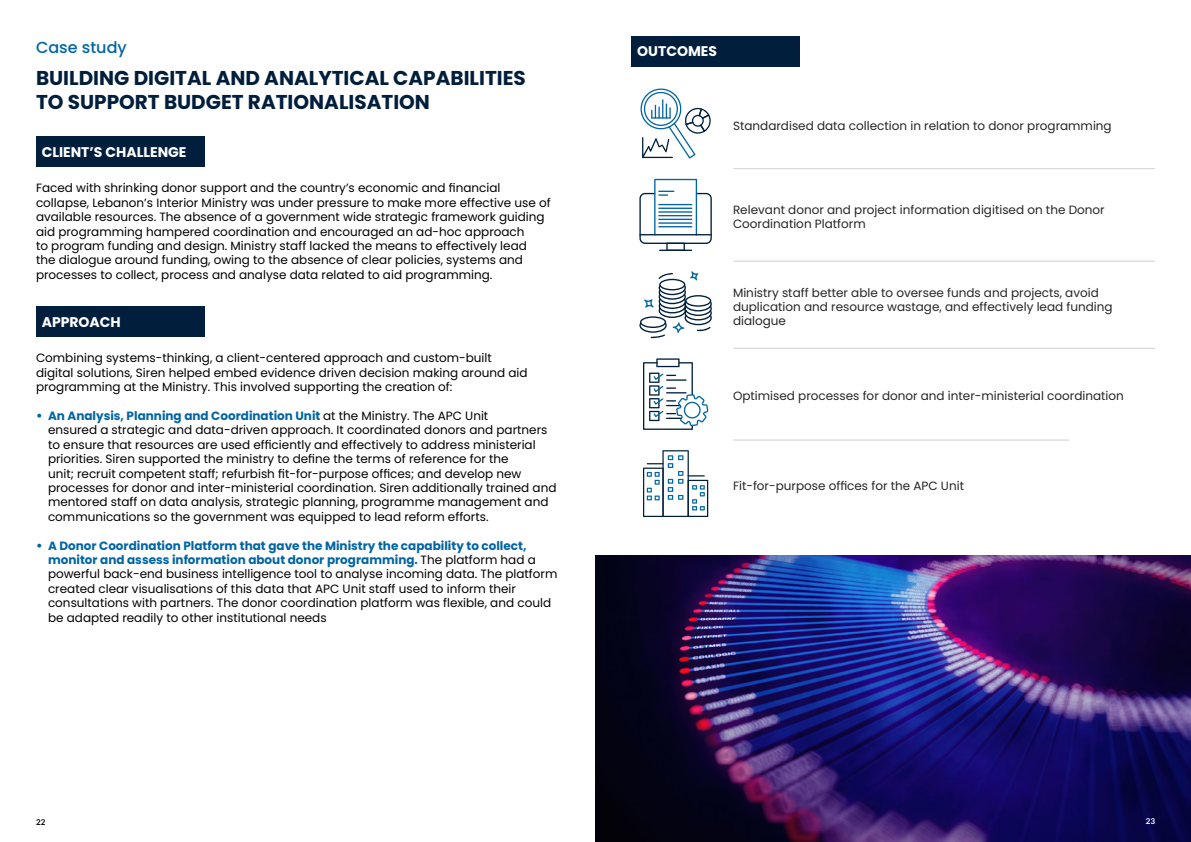
<style>
.page{position:relative;width:1191px;height:842px;background:#fff}
.page>*{position:absolute;margin:0;border:0;box-sizing:border-box;transform-origin:0 0}
.t1{font:700 20px/24px "Poppins";color:#011f3d}
.t2{font:500 16px "Poppins";color:#0165a5}
.t3{font:700 14px "Poppins";color:#fff}
.t4{font:12px/14.4px "Poppins";color:#000}
.t5{font:12px/14.4px "Poppins";color:#262525}
.t6{font:700 8px "Lato";color:#000}
.t7{font:700 8px "Lato";color:#fff}
.s1{font-weight:700;font-size:13px;color:#0165a5}
.s2{font-weight:700;color:#0165a5}
</style>
<div class="page">
<img style="left:595px;top:556px;width:596px;height:286px">
<div style="left:36px;top:306px;width:168px;height:31px;background:#011f3d"></div>
<div style="left:36px;top:136px;width:168px;height:31px;background:#011f3d"></div>
<div style="left:631px;top:36px;width:168px;height:31px;background:#011f3d"></div>
<svg style="left:640px;top:88px;width:71px;height:71px"></svg>
<hr style="left:642px;top:157px;width:31px;height:1px;background:#011f3d">
<svg style="left:643px;top:450px;width:65px;height:67px"></svg>
<svg style="left:643px;top:358px;width:65px;height:72px"></svg>
<svg style="left:639px;top:271px;width:73px;height:67px"></svg>
<hr style="left:733px;top:261px;width:422px;height:1px;background:#d0cfce">
<hr style="left:733px;top:168px;width:422px;height:1px;background:#d0cfce">
<hr style="left:733px;top:348px;width:422px;height:1px;background:#d0cfce">
<hr style="left:733px;top:439px;width:336px;height:1px;background:#d0cfce">
<svg style="left:639px;top:179px;width:73px;height:72px"></svg>
<hr style="left:658px;top:204px;width:34px;height:1px;background:#0165a5">
<hr style="left:658px;top:208px;width:34px;height:1px;background:#0165a5">
<hr style="left:658px;top:211px;width:34px;height:2px;background:#0165a5">
<hr style="left:658px;top:215px;width:34px;height:1px;background:#0165a5">
<hr style="left:658px;top:219px;width:34px;height:1px;background:#0165a5">
<hr style="left:658px;top:222px;width:34px;height:2px;background:#0165a5">
<hr style="left:658px;top:226px;width:34px;height:1px;background:#0165a5">
<hr style="left:639px;top:234px;width:73px;height:1px;background:#011f3d">
<h2 class="t2" style="left:36px;top:38px;width:92px">Case study</h2>
<h1 class="t1" style="left:36px;top:66px;width:491px">BUILDING DIGITAL AND ANALYTICAL CAPABILITIES<br>TO SUPPORT BUDGET RATIONALISATION</h1>
<p class="t3" style="left:42px;top:144px;width:146px">CLIENT’S CHALLENGE</p>
<p class="t4" style="left:36px;top:181px;width:516px">Faced with shrinking donor support and the country’s economic and financial collapse, Lebanon’s Interior Ministry was under pressure to make more effective use of available resources. The absence of a government wide strategic framework guiding aid programming hampered coordination and encouraged an ad-hoc approach<br>to program funding and design. Ministry staff lacked the means to effectively lead<br>the dialogue around funding, owing to the absence of clear policies, systems and processes to collect, process and analyse data related to aid programming.</p>
<p class="t3" style="left:42px;top:314px;width:81px">APPROACH</p>
<p class="t4" style="left:36px;top:351px;width:493px">Combining systems-thinking, a client-centered approach and custom-built digital solutions, Siren helped embed evidence driven decision making around aid programming at the Ministry. This involved supporting the creation of:</p>
<p class="t4" style="left:48px;top:409px;width:510px;text-indent:-12px"><span class="s1">•</span> <span class="s2">An Analysis, Planning and Coordination Unit</span> at the Ministry. The APC Unit<br>ensured a strategic and data-driven approach. It coordinated donors and partners to ensure that resources are used efficiently and effectively to address ministerial priorities. Siren supported the ministry to define the terms of reference for the<br>unit; recruit competent staff; refurbish fit-for-purpose offices; and develop new processes for donor and inter-ministerial coordination. Siren additionally trained and mentored staff on data analysis, strategic planning, programme management and communications so the government was equipped to lead reform efforts.</p>
<p class="t4" style="left:48px;top:538px;width:511px;text-indent:-12px"><span class="s1">•</span> <span class="s2">A Donor Coordination Platform that gave the Ministry the capability to collect, monitor and assess information about donor programming.</span> The platform had a powerful back-end business intelligence tool to analyse incoming data. The platform created clear visualisations of this data that APC Unit staff used to inform their consultations with partners. The donor coordination platform was flexible, and could be adapted readily to other institutional needs</p>
<p class="t6" style="left:36px;top:817px;width:11px">22</p>
<p class="t3" style="left:637px;top:43px;width:81px">OUTCOMES</p>
<p class="t5" style="left:733px;top:118px;width:380px">Standardised data collection in relation to donor programming</p>
<p class="t5" style="left:733px;top:203px;width:373px">Relevant donor and project information digitised on the Donor<br>Coordination Platform</p>
<p class="t5" style="left:733px;top:285px;width:381px">Ministry staff better able to oversee funds and projects, avoid duplication and resource wastage, and effectively lead funding dialogue</p>
<p class="t5" style="left:733px;top:389px;width:392px">Optimised processes for donor and inter-ministerial coordination</p>
<p class="t5" style="left:733px;top:479px;width:232px">Fit-for-purpose offices for the APC Unit</p>
<p class="t7" style="left:1145px;top:816px;width:11px">23</p>
</div>
